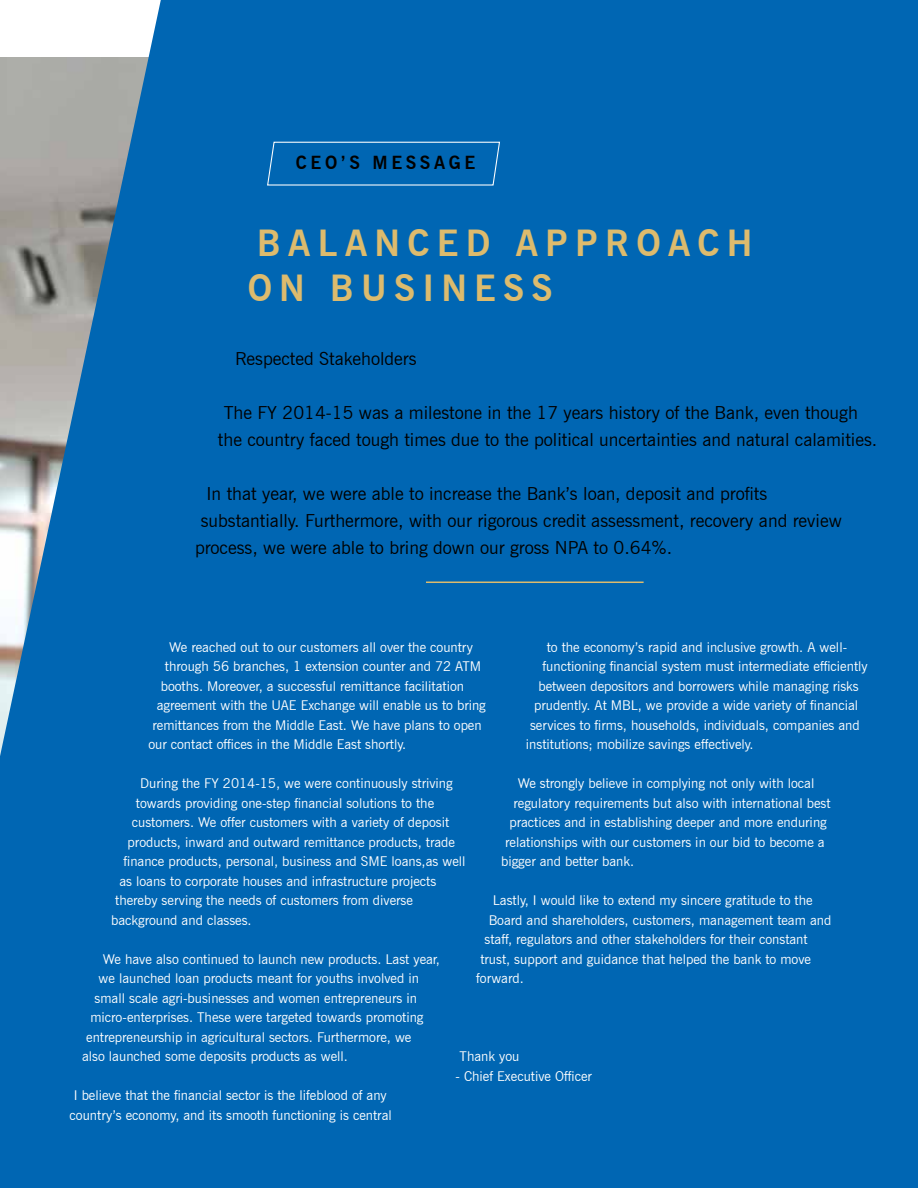
<style>
.page{position:relative;width:918px;height:1188px;background:#0066b3}
.page>*{position:absolute;margin:0;border:0;box-sizing:border-box;transform-origin:0 0}
.t1{font:700 36px/45px "News Gothic BT";letter-spacing:.2em;color:#ddbb6d}
.t2{font:18px/27px "News Gothic BT";color:#000}
.t3{font:700 18px "News Gothic BT";letter-spacing:.2em;color:#000}
.t4{font:13.5px/19.5px "News Gothic BT";color:#fff;text-align:center}
</style>
<div class="page">
<hr style="left:426px;top:582px;width:218px;height:1px;background:#ddbb6d">
<svg style="left:264px;top:141px;width:240px;height:45px;background:#0d6eb6"></svg>
<h2 class="t3" style="left:296px;top:152px;width:181px">CEO’S MESSAGE</h2>
<h1 class="t1" style="left:248px;top:220px;width:506px">BALANCED APPROACH<br>ON BUSINESS</h1>
<h2 class="t2" style="left:235px;top:345px;width:183px">Respected Stakeholders</h2>
<h2 class="t2" style="left:218px;top:399px;width:661px;text-indent:6px">The FY 2014-15 was a milestone in the 17 years history of the Bank, even though the country faced tough times due to the political uncertainties and natural calamities.</h2>
<h2 class="t2" style="left:206px;top:480px;width:562px">In that year, we were able to increase the Bank’s loan, deposit and profits</h2>
<h2 class="t2" style="left:201px;top:507px;width:643px">substantially. Furthermore, with our rigorous credit assessment, recovery and review</h2>
<h2 class="t2" style="left:195px;top:534px;width:479px">process, we were able to bring down our gross NPA to 0.64%.</h2>
<p class="t4" style="left:547px;top:637px;width:302px">to the economy’s rapid and inclusive growth. A well-</p>
<p class="t4" style="left:543px;top:657px;width:327px">functioning financial system must intermediate efficiently</p>
<p class="t4" style="left:538px;top:676px;width:322px">between depositors and borrowers while managing risks</p>
<p class="t4" style="left:534px;top:696px;width:326px">prudently. At MBL, we provide a wide variety of financial</p>
<p class="t4" style="left:530px;top:715px;width:331px">services to firms, households, individuals, companies and</p>
<p class="t4" style="left:526px;top:735px;width:229px">institutions; mobilize savings effectively.</p>
<p class="t4" style="left:518px;top:774px;width:298px">We strongly believe in complying not only with local</p>
<p class="t4" style="left:514px;top:793px;width:318px">regulatory requirements but also with international best</p>
<p class="t4" style="left:509px;top:812px;width:319px">practices and in establishing deeper and more enduring</p>
<p class="t4" style="left:505px;top:832px;width:321px">relationships with our customers in our bid to become a</p>
<p class="t4" style="left:501px;top:851px;width:135px">bigger and better bank.</p>
<p class="t4" style="left:493px;top:890px;width:321px">Lastly, I would like to extend my sincere gratitude to the</p>
<p class="t4" style="left:489px;top:910px;width:344px">Board and shareholders, customers, management team and</p>
<p class="t4" style="left:485px;top:929px;width:325px">staff, regulators and other stakeholders for their constant</p>
<p class="t4" style="left:480px;top:949px;width:332px">trust, support and guidance that helped the bank to move</p>
<p class="t4" style="left:476px;top:968px;width:49px">forward.</p>
<p class="t4" style="left:169px;top:637px;width:305px">We reached out to our customers all over the country</p>
<p class="t4" style="left:165px;top:657px;width:318px">through 56 branches, 1 extension counter and 72 ATM</p>
<p class="t4" style="left:161px;top:676px;width:305px">booths. Moreover, a successful remittance facilitation</p>
<p class="t4" style="left:157px;top:696px;width:331px">agreement with the UAE Exchange will enable us to bring</p>
<p class="t4" style="left:153px;top:715px;width:331px">remittances from the Middle East. We have plans to open</p>
<p class="t4" style="left:148px;top:735px;width:259px">our contact offices in the Middle East shortly.</p>
<p class="t4" style="left:140px;top:774px;width:314px">During the FY 2014-15, we were continuously striving</p>
<p class="t4" style="left:136px;top:793px;width:300px">towards providing one-step financial solutions to the</p>
<p class="t4" style="left:132px;top:813px;width:319px">customers. We offer customers with a variety of deposit</p>
<p class="t4" style="left:128px;top:832px;width:329px">products, inward and outward remittance products, trade</p>
<p class="t4" style="left:124px;top:852px;width:344px">finance products, personal, business and SME loans,as well</p>
<p class="t4" style="left:119px;top:871px;width:318px">as loans to corporate houses and infrastructure projects</p>
<p class="t4" style="left:115px;top:891px;width:299px">thereby serving the needs of customers from diverse</p>
<p class="t4" style="left:111px;top:910px;width:142px">background and classes.</p>
<p class="t4" style="left:103px;top:949px;width:339px">We have also continued to launch new products. Last year,</p>
<p class="t4" style="left:99px;top:969px;width:322px">we launched loan products meant for youths involved in</p>
<p class="t4" style="left:95px;top:988px;width:324px">small scale agri-businesses and women entrepreneurs in</p>
<p class="t4" style="left:90px;top:1008px;width:335px">micro-enterprises. These were targeted towards promoting</p>
<p class="t4" style="left:86px;top:1027px;width:327px">entrepreneurship in agricultural sectors. Furthermore, we</p>
<p class="t4" style="left:82px;top:1047px;width:267px">also launched some deposits products as well.</p>
<p class="t4" style="left:70px;top:1086px;width:324px">I believe that the financial sector is the lifeblood of any country’s economy, and its smooth functioning is central</p>
<p class="t4" style="left:460px;top:1046px;width:61px">Thank you</p>
<p class="t4" style="left:456px;top:1066px;width:138px">- Chief Executive Officer</p>
</div>
